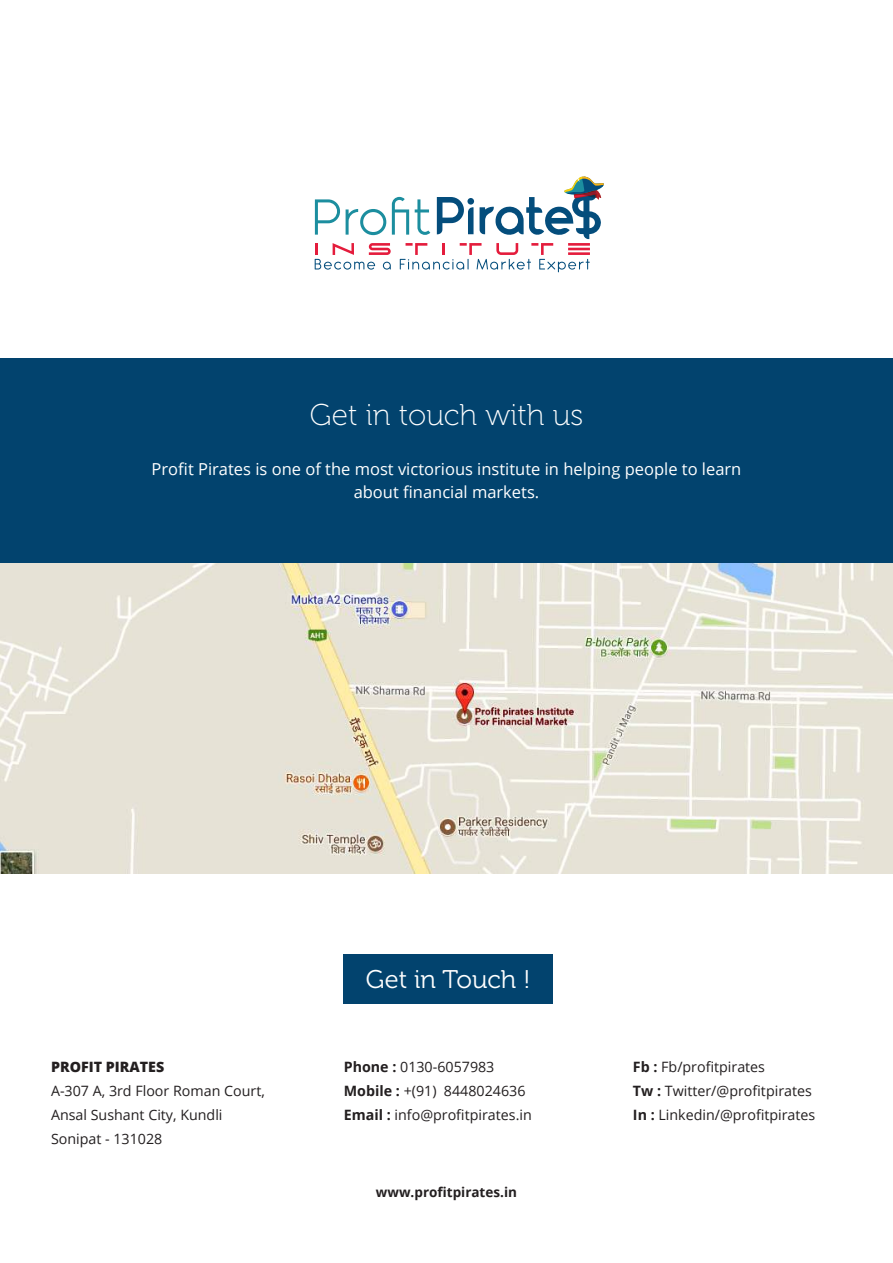
<style>
.page{position:relative;width:893px;height:1263px;background:#fff}
.page>*{position:absolute;margin:0;border:0;box-sizing:border-box;transform-origin:0 0}
.t1{font:30px "Museo 100";color:#fff}
.t2{font:25.5px "Museo 300";color:#fff}
.t3{font:16.5px/22.5px "Open Sans";color:#fff;text-align:center}
.t4{font:14.25px/24px "Open Sans";color:#231f20}
.t5{font:800 14.25px "Open Sans";color:#231f20}
.t6{font:700 13.5px "Open Sans";color:#231f20}
.s1{font-weight:700}
</style>
<div class="page">
<div style="left:0;top:359px;width:893px;height:204px;background:#02436e"></div>
<img style="left:0;top:563px;width:893px;height:311px">
<div style="left:344px;top:954px;width:209px;height:50px;background:#02436e"></div>
<svg style="left:315px;top:176px;width:289px;height:96px"></svg>
<h1 class="t1" style="left:310px;top:399px;width:275px">Get in touch with us</h1>
<p class="t3" style="left:152px;top:458px;width:591px">Profit Pirates is one of the most victorious institute in helping people to learn about financial markets.</p>
<p class="t5" style="left:51px;top:1056px;width:115px">PROFIT PIRATES</p>
<p class="t4" style="left:51px;top:1079px;width:215px">A-307 A, 3rd Floor Roman Court,<br>Ansal Sushant City, Kundli<br>Sonipat - 131028</p>
<h2 class="t2" style="left:366px;top:965px;width:166px">Get in Touch !</h2>
<p class="t4" style="left:344px;top:1055px;width:190px"><span class="s1">Phone :</span> 0130-6057983<br><span class="s1">Mobile :</span> +(91) 8448024636<br><span class="s1">Email :</span> info@profitpirates.in</p>
<p class="t4" style="left:633px;top:1055px;width:184px"><span class="s1">Fb :</span> Fb/profitpirates<br><span class="s1">Tw :</span> Twitter/@profitpirates<br><span class="s1">In :</span> Linkedin/@profitpirates</p>
<p class="t6" style="left:376px;top:1182px;width:143px">www.profitpirates.in</p>
</div>
